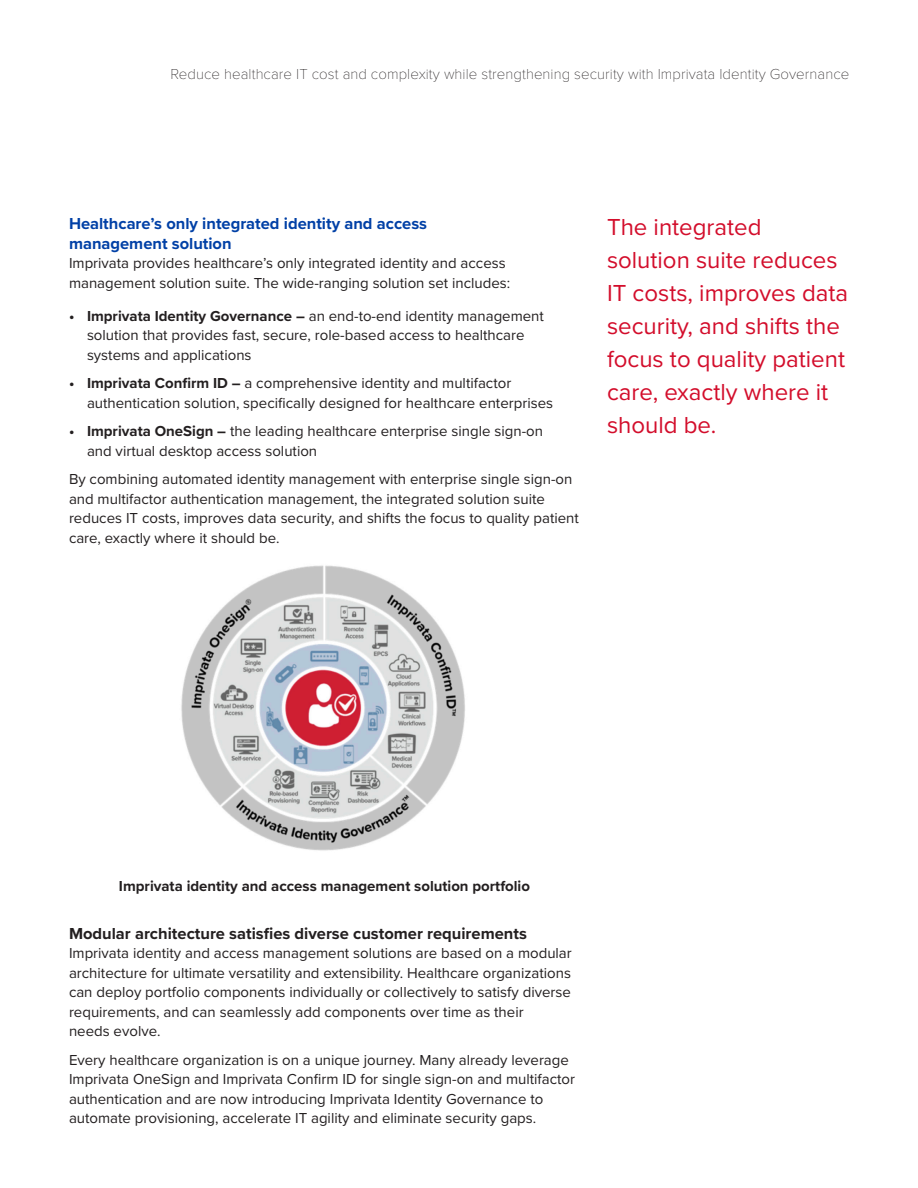
<style>
.page{position:relative;width:918px;height:1188px;background:#fff}
.page>*{position:absolute;margin:0;border:0;box-sizing:border-box;transform-origin:0 0}
.Quote_Callout_16_22p{font:24px/33px "Proxima Nova";color:#d30d2b}
.Body_subhead_11_13pt{font:700 16.5px/19.5px "Proxima Nova";color:#0040a6}
.Body_subhead_level_2{font:700 16.5px "Proxima Nova";color:#231f20}
.Body_subhead_level_2-2{font:15px/19.5px "Proxima Nova";color:#231f20}
.Body_text_10_13pt{font:15px/19.5px "Proxima Nova";color:#231f20}
.Body_subhead_11_13pt-2{font:15px/19.5px "Proxima Nova";color:#231f20}
.WP_title_inner_right{font:100 15px "Proxima Nova T";letter-spacing:.005em;color:#231f20}
.Body_subhead_level_2-3{font:700 15px "Proxima Nova";color:#231f20}
.s1{font-weight:700}
</style>
<div class="page">
<img style="left:181px;top:565px;width:284px;height:286px">
<p class="WP_title_inner_right" style="left:171px;top:63px;width:680px">Reduce healthcare IT cost and complexity while strengthening security with Imprivata Identity Governance</p>
<p class="Body_subhead_11_13pt" style="left:69px;top:213px;width:360px">Healthcare’s only integrated identity and access management solution</p>
<p class="Body_text_10_13pt" style="left:69px;top:253px;width:443px">Imprivata provides healthcare’s only integrated identity and access management solution suite. The wide-ranging solution set includes:</p>
<p class="Body_subhead_level_2-2" style="left:87px;top:305px;width:458px;text-indent:-18px"><span class="s1">• Imprivata Identity Governance –</span> an end-to-end identity management solution that provides fast, secure, role-based access to healthcare systems and applications</p>
<p class="Body_subhead_level_2-2" style="left:87px;top:373px;width:468px;text-indent:-18px"><span class="s1">• Imprivata Confirm ID –</span> a comprehensive identity and multifactor authentication solution, specifically designed for healthcare enterprises</p>
<p class="Body_subhead_level_2-2" style="left:87px;top:421px;width:458px;text-indent:-18px"><span class="s1">• Imprivata OneSign –</span> the leading healthcare enterprise single sign-on and virtual desktop access solution</p>
<p class="Body_text_10_13pt" style="left:69px;top:469px;width:511px">By combining automated identity management with enterprise single sign-on and multifactor authentication management, the integrated solution suite reduces IT costs, improves data security, and shifts the focus to quality patient care, exactly where it should be.</p>
<p class="Quote_Callout_16_22p" style="left:607px;top:209px;width:243px">The integrated solution suite reduces<br>IT costs, improves data security, and shifts the focus to quality patient care, exactly where it should be.</p>
<p class="Body_subhead_level_2-3" style="left:119px;top:874px;width:413px">Imprivata identity and access management solution portfolio</p>
<p class="Body_subhead_level_2" style="left:69px;top:921px;width:459px">Modular architecture satisfies diverse customer requirements</p>
<p class="Body_subhead_level_2-2" style="left:69px;top:943px;width:504px">Imprivata identity and access management solutions are based on a modular architecture for ultimate versatility and extensibility. Healthcare organizations can deploy portfolio components individually or collectively to satisfy diverse requirements, and can seamlessly add components over time as their<br>needs evolve.</p>
<p class="Body_subhead_11_13pt-2" style="left:69px;top:1049px;width:508px">Every healthcare organization is on a unique journey. Many already leverage Imprivata OneSign and Imprivata Confirm ID for single sign-on and multifactor authentication and are now introducing Imprivata Identity Governance to automate provisioning, accelerate IT agility and eliminate security gaps.</p>
</div>
